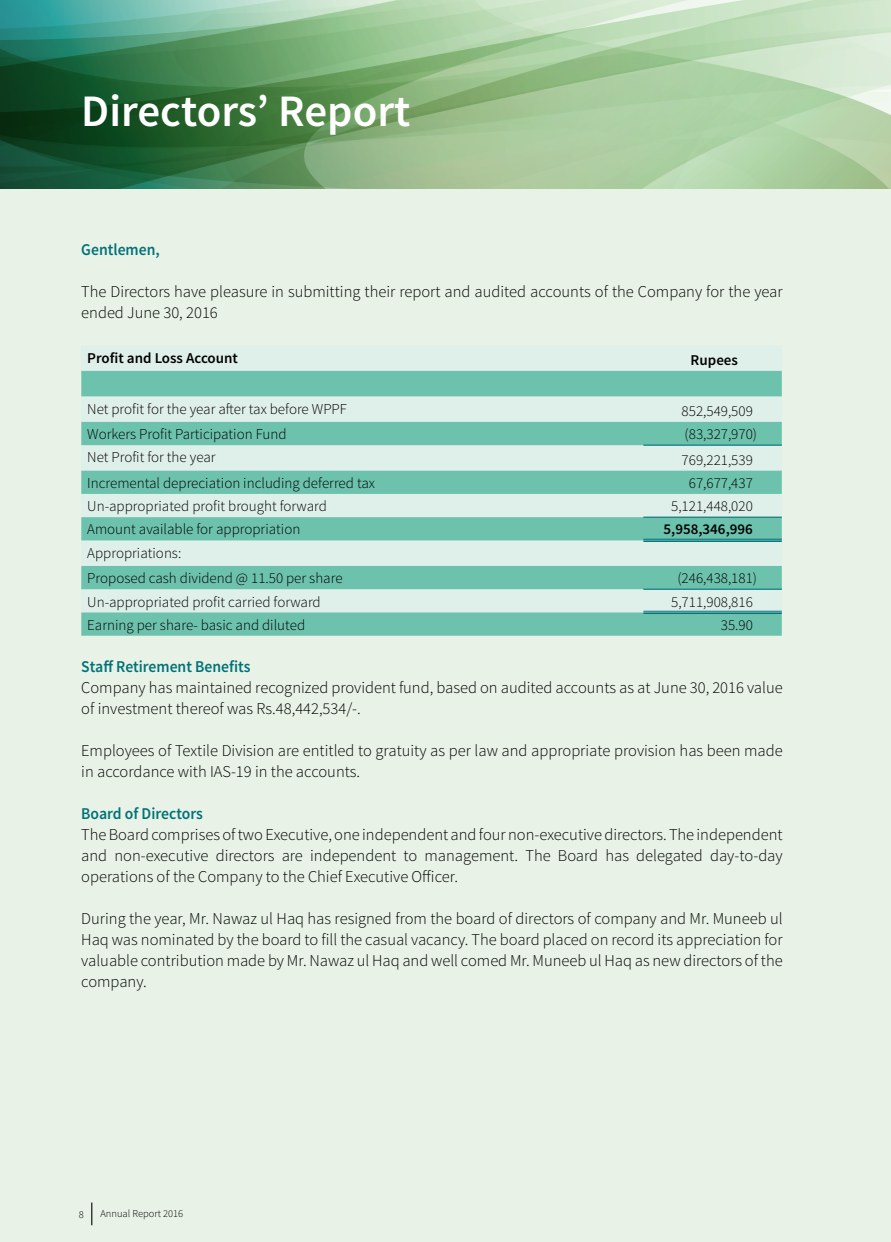
<style>
.page{position:relative;width:891px;height:1242px;background:#fff}
.page>*{position:absolute;margin:0;border:0;box-sizing:border-box;transform-origin:0 0}
.t1{font:600 45px "Source Sans Pro";color:#fff}
.t2{font:300 16.5px/21px "Source Sans Pro";color:#000}
.t3{font:600 16.5px "Source Sans Pro";color:#007277;scale:.95 1}
.t4{font:300 15px/25.5px "Source Sans Pro";color:#000}
.t5{font:600 15px "Source Sans Pro";color:#000}
.t6{font:300 10.5px "Source Sans Pro";color:#000}
</style>
<div class="page">
<div style="left:0;top:189px;width:891px;height:1053px;background:#e9f2e7"></div>
<svg style="left:91px;top:1203px;width:1px;height:22px"></svg>
<svg style="left:0;top:0;width:174px;height:35px;background:#4daba2"></svg>
<svg style="left:174px;top:0;width:717px;height:35px;background:#badaba"></svg>
<svg style="left:0;top:35px;width:891px;height:56px;background:#82b185"></svg>
<svg style="left:0;top:91px;width:891px;height:98px;background:#77a275"></svg>
<svg style="left:81px;top:371px;width:701px;height:265px;fill:#6dc2ad"></svg>
<hr style="left:643px;top:589px;width:139px;height:1px;background:#007277">
<hr style="left:643px;top:445px;width:139px;height:1px;background:#007277">
<hr style="left:643px;top:517px;width:139px;height:1px;background:#007277">
<hr style="left:643px;top:611px;width:139px;height:1px;background:#007277">
<hr style="left:643px;top:612px;width:139px;height:2px;background:#007277">
<hr style="left:643px;top:539px;width:139px;height:1px;background:#007277">
<hr style="left:643px;top:540px;width:139px;height:2px;background:#007277">
<h1 class="t1" style="left:81px;top:82px;width:331px">Directors’ Report</h1>
<p class="t3" style="left:81px;top:239px;width:84px">Gentlemen,</p>
<p class="t2" style="left:81px;top:282px;width:703px">The Directors have pleasure in submitting their report and audited accounts of the Company for the year ended June 30, 2016</p>
<p class="t5" style="left:87px;top:348px;width:152px">Profit and Loss Account</p>
<p class="t5" style="left:691px;top:350px;width:49px">Rupees</p>
<p class="t4" style="left:87px;top:396px;width:261px">Net profit for the year after tax before WPPF</p>
<p class="t4" style="left:682px;top:398px;width:73px">852,549,509</p>
<p class="t4" style="left:87px;top:422px;width:201px">Workers Profit Participation Fund</p>
<p class="t4" style="left:685px;top:422px;width:74px">(83,327,970)</p>
<p class="t4" style="left:87px;top:445px;width:130px">Net Profit for the year</p>
<p class="t4" style="left:682px;top:447px;width:73px">769,221,539</p>
<p class="t4" style="left:87px;top:470px;width:289px">Incremental depreciation including deferred tax</p>
<p class="t4" style="left:689px;top:470px;width:66px">67,677,437</p>
<p class="t4" style="left:87px;top:494px;width:241px">Un-appropriated profit brought forward</p>
<p class="t4" style="left:671px;top:494px;width:83px">5,121,448,020</p>
<p class="t4" style="left:87px;top:517px;width:215px">Amount available for appropriation</p>
<p class="t5" style="left:664px;top:520px;width:91px">5,958,346,996</p>
<p class="t4" style="left:87px;top:540px;width:257px">Appropriations:<br>Proposed cash dividend @ 11.50 per share</p>
<p class="t4" style="left:677px;top:566px;width:81px">(246,438,181)</p>
<p class="t4" style="left:87px;top:589px;width:235px">Un-appropriated profit carried forward</p>
<p class="t4" style="left:671px;top:589px;width:83px">5,711,908,816</p>
<p class="t4" style="left:87px;top:612px;width:219px">Earning per share- basic and diluted</p>
<p class="t4" style="left:721px;top:612px;width:34px">35.90</p>
<p class="t3" style="left:81px;top:656px;width:180px">Staff Retirement Benefits</p>
<p class="t2" style="left:81px;top:677px;width:703px">Company has maintained recognized provident fund, based on audited accounts as at June 30, 2016 value of investment thereof was Rs.48,442,534/-.</p>
<p class="t2" style="left:81px;top:740px;width:703px">Employees of Textile Division are entitled to gratuity as per law and appropriate provision has been made in accordance with IAS-19 in the accounts.</p>
<p class="t3" style="left:81px;top:803px;width:129px">Board of Directors</p>
<p class="t2" style="left:81px;top:824px;width:703px;text-align:justify">The Board comprises of two Executive, one independent and four non-executive directors. The independent and non-executive directors are independent to management. The Board has delegated day-to-day operations of the Company to the Chief Executive Officer.</p>
<p class="t2" style="left:81px;top:908px;width:703px;text-align:justify">During the year, Mr. Nawaz ul Haq has resigned from the board of directors of company and Mr. Muneeb ul Haq was nominated by the board to fill the casual vacancy. The board placed on record its appreciation for valuable contribution made by Mr. Nawaz ul Haq and well comed Mr. Muneeb ul Haq as new directors of the company.</p>
<p class="t6" style="left:79px;top:1208px;width:7px">8</p>
<p class="t6" style="left:100px;top:1207px;width:84px">Annual Report 2016</p>
</div>
